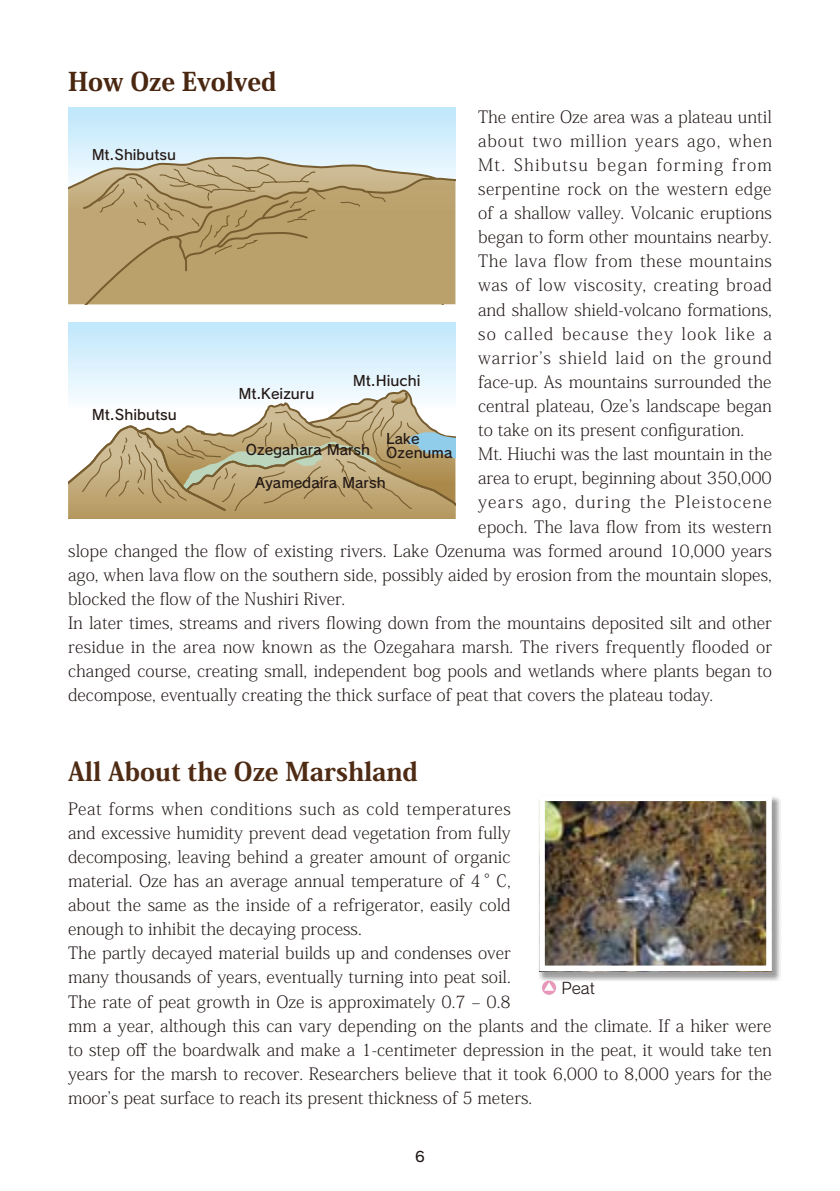
<style>
.page{position:relative;width:840px;height:1191px;background:#fff}
.page>*{position:absolute;margin:0;border:0;box-sizing:border-box;transform-origin:0 0}
.t1{font:25.6px "Koz Min Pr 6 N Heavy 90 msp RKSJ H";color:#4f2b14}
.t2{font:25.6px "Koz Min Pr 6 N Heavy 90 msp RKSJ H";color:#4a2710}
.t3{font:17px/24.2px "Koz Min Pr 6 N Extra Light 90 msp RKSJ H";color:#201715}
.t4{font:17px "Koz Min Pr 6 N Extra Light 90 msp RKSJ H";letter-spacing:.075em;color:#201715}
.t5{font:17px "Koz Min Pr 6 N Extra Light 90 msp RKSJ H";letter-spacing:.035em;color:#201715}
.t6{font:17px "Koz Min Pr 6 N Extra Light 90 msp RKSJ H";letter-spacing:.02em;color:#201715}
.t7{font:17px "Koz Min Pr 6 N Extra Light 90 msp RKSJ H";letter-spacing:.05em;color:#201715}
.t8{font:17px "Koz Min Pr 6 N Extra Light 90 msp RKSJ H";letter-spacing:.03em;color:#201715}
.t9{font:17px "Koz Min Pr 6 N Extra Light 90 msp RKSJ H";letter-spacing:.055em;color:#201715}
.t10{font:17px "Koz Min Pr 6 N Extra Light 90 msp RKSJ H";letter-spacing:.065em;color:#201715}
.t11{font:15.6px "Rodin Pro M 90 msp RKSJ H";color:#201715}
.t12{font:14.2px/14.2px "Rodin Pro DB 90 msp RKSJ H";color:#241916}
.t13{font:14.2px "Rodin Pro DB 90 msp RKSJ H";color:#201715}
.t14{font:14px "Rodin Pro DB 90 msp RKSJ H";color:#241916}
</style>
<div class="page">
<svg style="left:68px;top:322px;width:387px;height:67px;background:#d5effc"></svg>
<svg style="left:68px;top:389px;width:387px;height:3px"></svg>
<svg style="left:68px;top:392px;width:387px;height:127px"></svg>
<svg style="left:68px;top:108px;width:387px;height:69px;background:#cdecfb"></svg>
<svg style="left:68px;top:154px;width:379px;height:150px;background:#d2d3c6"></svg>
<svg style="left:80px;top:177px;width:375px;height:127px;background:#baa06b"></svg>
<svg style="left:340px;top:190px;width:46px;height:18px"></svg>
<svg style="left:82px;top:163px;width:244px;height:98px;background:#b9a273"></svg>
<img style="left:539px;top:797px;width:242px;height:184px">
<img style="left:546px;top:802px;width:218px;height:162px">
<div style="left:539px;top:795px;width:232px;height:176px;border:6px solid #fff"></div>
<svg style="left:541px;top:980px;width:15px;height:14px"></svg>
<svg style="left:543px;top:982px;width:11px;height:8px"></svg>
<h1 class="t2" style="left:68px;top:71px;width:210px">How Oze Evolved</h1>
<p class="t3" style="left:478px;top:106px;width:295px">The entire Oze area was a plateau until</p>
<p class="t9" style="left:478px;top:134px;width:295px">about two million years ago, when</p>
<p class="t4" style="left:478px;top:158px;width:295px">Mt. Shibutsu began forming from</p>
<p class="t6" style="left:478px;top:182px;width:295px">serpentine rock on the western edge</p>
<p class="t3" style="left:478px;top:203px;width:295px">of a shallow valley. Volcanic eruptions</p>
<p class="t3" style="left:478px;top:227px;width:295px">began to form other mountains nearby.</p>
<p class="t8" style="left:478px;top:255px;width:295px">The lava flow from these mountains</p>
<p class="t5" style="left:478px;top:279px;width:295px">was of low viscosity, creating broad</p>
<p class="t3" style="left:478px;top:299px;width:295px">and shallow shield-volcano formations,</p>
<p class="t10" style="left:478px;top:327px;width:295px">so called because they look like a</p>
<p class="t7" style="left:478px;top:351px;width:295px">warriorʼs shield laid on the ground</p>
<p class="t3" style="left:478px;top:372px;width:295px">face-up. As mountains surrounded the</p>
<p class="t3" style="left:478px;top:396px;width:295px">central plateau, Ozeʼs landscape began</p>
<p class="t3" style="left:478px;top:420px;width:267px">to take on its present configuration.</p>
<p class="t3" style="left:478px;top:444px;width:295px">Mt. Hiuchi was the last mountain in the</p>
<p class="t3" style="left:478px;top:468px;width:295px">area to erupt, beginning about 350,000</p>
<p class="t4" style="left:478px;top:496px;width:295px">years ago, during the Pleistocene</p>
<p class="t3" style="left:478px;top:516px;width:295px">epoch. The lava flow from its western</p>
<p class="t3" style="left:68px;top:540px;width:705px">slope changed the flow of existing rivers. Lake Ozenuma was formed around 10,000 years</p>
<p class="t3" style="left:68px;top:564px;width:704px">ago, when lava flow on the southern side, possibly aided by erosion from the mountain slopes,</p>
<p class="t3" style="left:68px;top:588px;width:278px">blocked the flow of the Nushiri River.</p>
<p class="t3" style="left:68px;top:613px;width:704px">In later times, streams and rivers flowing down from the mountains deposited silt and other</p>
<p class="t3" style="left:68px;top:637px;width:705px">residue in the area now known as the Ozegahara marsh. The rivers frequently flooded or</p>
<p class="t3" style="left:68px;top:661px;width:705px">changed course, creating small, independent bog pools and wetlands where plants began to</p>
<p class="t3" style="left:68px;top:685px;width:646px">decompose, eventually creating the thick surface of peat that covers the plateau today.</p>
<p class="t14" style="left:92px;top:149px;width:86px">Mt.Shibutsu</p>
<p class="t12" style="left:352px;top:376px;width:69px">Mt.Hiuchi</p>
<p class="t12" style="left:238px;top:388px;width:77px">Mt.Keizuru</p>
<p class="t12" style="left:92px;top:409px;width:86px">Mt.Shibutsu</p>
<p class="t12" style="left:386px;top:433px;width:68px">Lake<br>Ozenuma</p>
<p class="t12" style="left:246px;top:444px;width:126px">Ozegahara Marsh</p>
<p class="t12" style="left:255px;top:478px;width:132px">Ayamedaira Marsh</p>
<h1 class="t1" style="left:68px;top:761px;width:351px">All About the Oze Marshland</h1>
<p class="t3" style="left:68px;top:798px;width:705px">Peat forms when conditions such as cold temperatures<br>and excessive humidity prevent dead vegetation from fully<br>decomposing, leaving behind a greater amount of organic<br>material. Oze has an average annual temperature of 4 °C,<br>about the same as the inside of a refrigerator, easily cold<br>enough to inhibit the decaying process.<br>The partly decayed material builds up and condenses over<br>many thousands of years, eventually turning into peat soil.<br>The rate of peat growth in Oze is approximately 0.7 ‒ 0.8<br>mm a year, although this can vary depending on the plants and the climate. If a hiker were to step off the boardwalk and make a 1-centimeter depression in the peat, it would take ten years for the marsh to recover. Researchers believe that it took 6,000 to 8,000 years for the moorʼs peat surface to reach its present thickness of 5 meters.</p>
<p class="t11" style="left:561px;top:982px;width:35px">Peat</p>
<p class="t13" style="left:415px;top:1151px;width:11px">6</p>
</div>
